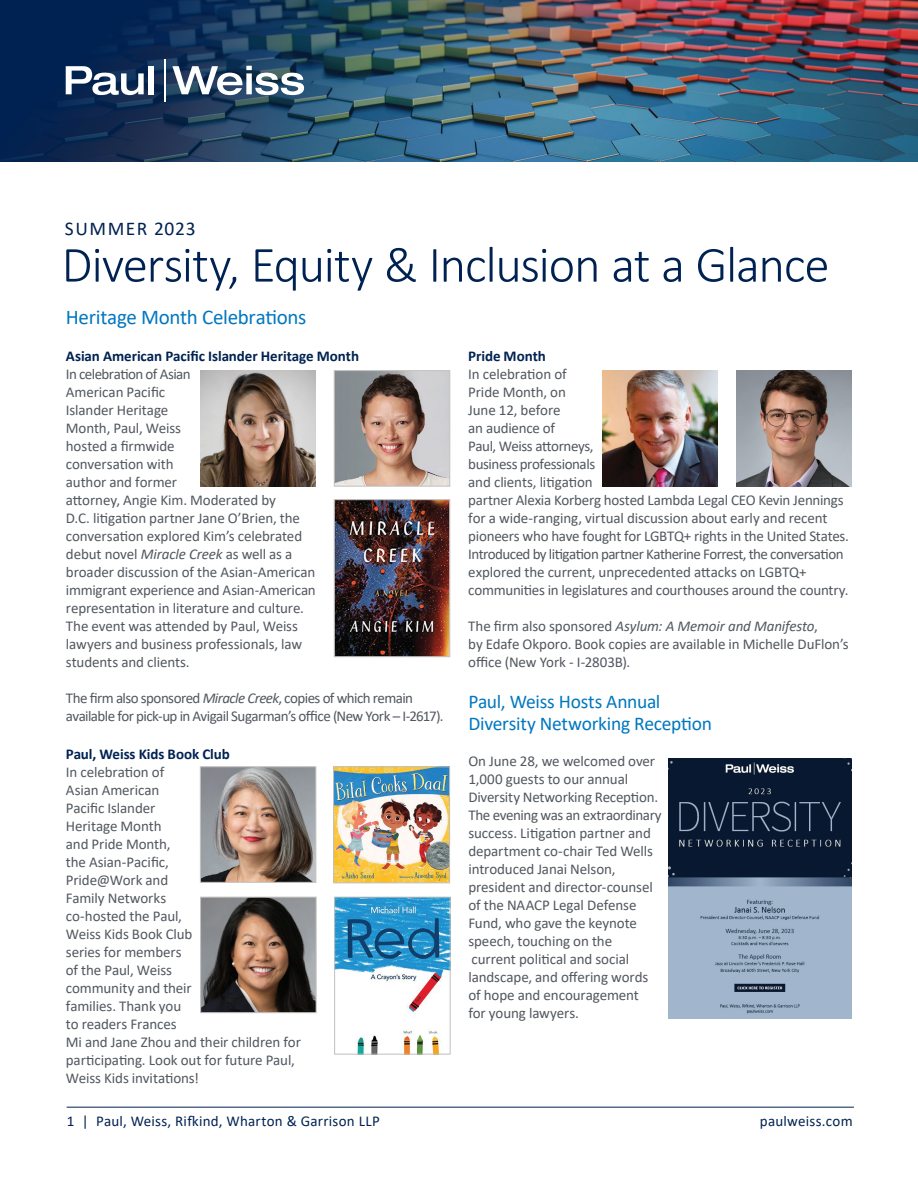
<style>
.page{position:relative;width:918px;height:1188px;background:#fff}
.page>*{position:absolute;margin:0;border:0;box-sizing:border-box;transform-origin:0 0}
.t1{font:300 51px "Calibri";letter-spacing:-.025em;color:#002252}
.t2{font:21px "Calibri";letter-spacing:-.015em;color:#0077bf}
.t3{font:19.5px/22.5px "Calibri";letter-spacing:-.015em;color:#0077bf}
.t4{font:19.5px "Calibri";letter-spacing:.075em;color:#002252}
.t5{font:15px/18px "Calibri";letter-spacing:-.01em;color:#52575f}
.t6{font:15px/18px "Calibri";letter-spacing:-.035em;color:#52575f}
.t7{font:700 15px "Calibri";letter-spacing:-.005em;color:#002252}
.t8{font:15px "Calibri";letter-spacing:.015em;color:#002252}
.s1{font-style:italic}
</style>
<div class="page">
<img style="left:0;top:0;width:918px;height:162px">
<svg style="left:66px;top:66px;width:78px;height:29px"></svg>
<div style="left:148px;top:66px;width:6px;height:28px;background:#fff"></div>
<hr style="left:165px;top:59px;width:1px;height:43px;background:#fff">
<svg style="left:172px;top:66px;width:132px;height:29px"></svg>
<img style="left:200px;top:370px;width:116px;height:116px">
<img style="left:336px;top:372px;width:112px;height:112px">
<div style="left:334px;top:370px;width:116px;height:116px;border:1px solid #c2c0be"></div>
<img style="left:336px;top:502px;width:112px;height:153px">
<div style="left:334px;top:500px;width:116px;height:157px;border:1px solid #c2c0be"></div>
<img style="left:736px;top:370px;width:116px;height:116px">
<img style="left:602px;top:370px;width:116px;height:116px">
<img style="left:202px;top:769px;width:112px;height:112px">
<div style="left:200px;top:767px;width:116px;height:116px;border:1px solid #c2c0be"></div>
<img style="left:202px;top:899px;width:112px;height:112px">
<div style="left:200px;top:897px;width:116px;height:116px;border:1px solid #c2c0be"></div>
<img style="left:336px;top:899px;width:112px;height:153px">
<div style="left:334px;top:897px;width:116px;height:157px;border:1px solid #c2c0be"></div>
<img style="left:335px;top:769px;width:113px;height:112px">
<div style="left:333px;top:767px;width:117px;height:116px;border:1px solid #c2c0be"></div>
<hr style="left:67px;top:1107px;width:787px;height:1px;background:#002252">
<img style="left:669px;top:759px;width:182px;height:259px">
<h3 class="t4" style="left:65px;top:215px;width:132px">SUMMER 2023</h3>
<h1 class="t1" style="left:62px;top:233px;width:769px">Diversity, Equity &amp; Inclusion at a Glance</h1>
<h2 class="t2" style="left:66px;top:302px;width:242px">Heritage Month Celebrations</h2>
<p class="t7" style="left:66px;top:346px;width:295px">Asian American Pacific Islander Heritage Month</p>
<p class="t5" style="left:66px;top:365px;width:251px">In celebration of Asian<br>American Pacific<br>Islander Heritage<br>Month, Paul, Weiss<br>hosted a firmwide<br>conversation with<br>author and former<br>attorney, Angie Kim. Moderated by<br>D.C. litigation partner Jane O’Brien, the conversation explored Kim’s celebrated debut novel <span class="s1">Miracle Creek</span> as well as a broader discussion of the Asian-American immigrant experience and Asian-American representation in literature and culture.<br>The event was attended by Paul, Weiss lawyers and business professionals, law students and clients.</p>
<p class="t6" style="left:66px;top:689px;width:379px">The firm also sponsored <span class="s1">Miracle Creek</span>, copies of which remain available for pick-up in Avigail Sugarman’s office (New York – I-2617).</p>
<p class="t7" style="left:66px;top:743px;width:165px">Paul, Weiss Kids Book Club</p>
<p class="t5" style="left:66px;top:763px;width:237px">In celebration of<br>Asian American<br>Pacific Islander<br>Heritage Month<br>and Pride Month,<br>the Asian-Pacific,<br>Pride@Work and<br>Family Networks<br>co-hosted the Paul,<br>Weiss Kids Book Club<br>series for members<br>of the Paul, Weiss<br>community and their<br>families. Thank you<br>to readers Frances<br>Mi and Jane Zhou and their children for participating. Look out for future Paul,<br>Weiss Kids invitations!</p>
<p class="t7" style="left:468px;top:346px;width:79px">Pride Month</p>
<p class="t5" style="left:468px;top:365px;width:382px">In celebration of<br>Pride Month, on<br>June 12, before<br>an audience of<br>Paul, Weiss attorneys,<br>business professionals<br>and clients, litigation<br>partner Alexia Korberg hosted Lambda Legal CEO Kevin Jennings for a wide-ranging, virtual discussion about early and recent pioneers who have fought for LGBTQ+ rights in the United States.<br>Introduced by litigation partner Katherine Forrest, the conversation explored the current, unprecedented attacks on LGBTQ+ communities in legislatures and courthouses around the country.</p>
<p class="t5" style="left:468px;top:617px;width:382px">The firm also sponsored <span class="s1">Asylum: A Memoir and Manifesto</span>,<br>by Edafe Okporo. Book copies are available in Michelle DuFlon’s office (New York - I-2803B).</p>
<h3 class="t3" style="left:468px;top:690px;width:245px">Paul, Weiss Hosts Annual<br>Diversity Networking Reception</h3>
<p class="t5" style="left:468px;top:752px;width:195px">On June 28, we welcomed over<br>1,000 guests to our annual<br>Diversity Networking Reception.<br>The evening was an extraordinary success. Litigation partner and department co-chair Ted Wells introduced Janai Nelson, president and director-counsel of the NAACP Legal Defense<br>Fund, who gave the keynote speech, touching on the<br>current political and social landscape, and offering words of hope and encouragement<br>for young lawyers.</p>
<p class="t8" style="left:67px;top:1110px;width:315px">1 | Paul, Weiss, Rifkind, Wharton &amp; Garrison LLP</p>
<p class="t8" style="left:760px;top:1110px;width:94px">paulweiss.com</p>
</div>
